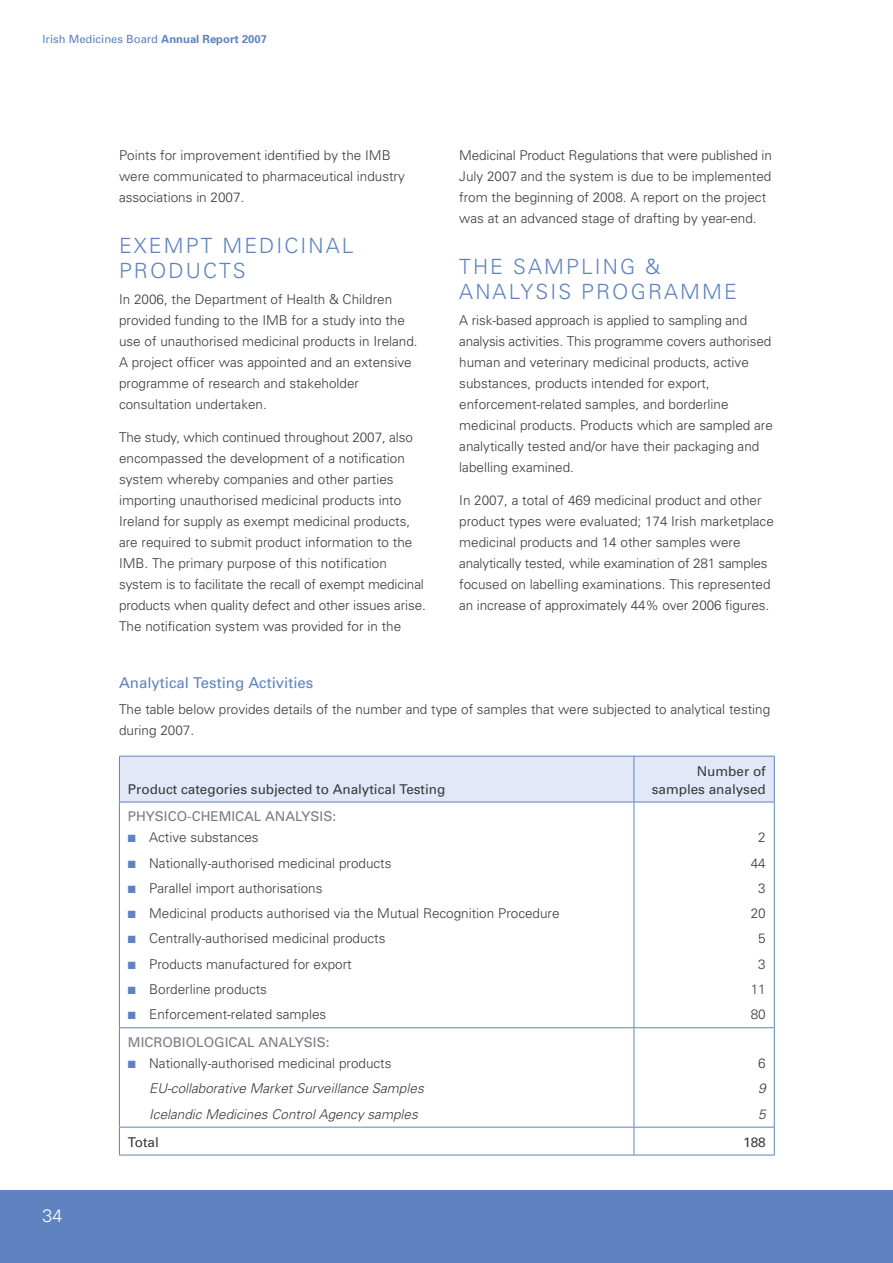
<style>
.page{position:relative;width:893px;height:1263px;background:#fff}
.page>*{position:absolute;margin:0;border:0;box-sizing:border-box;transform-origin:0 0}
.t1{font:300 21px/25.5px "Univers";letter-spacing:.1em;color:#5f83c1}
.t2{font:300 18px "Univers";color:#fff}
.t3{font:15px "Univers";color:#5f83c1}
.t4{font:300 13.5px/21px "Univers";color:#373a3b}
.t5{font:italic 300 13.5px/25.2px "Univers";color:#373a3b}
.t6{font:13.5px/18px "Univers";color:#373a3b;text-align:right}
.t7{font:13.5px "Univers";color:#787b7f}
.t8{font:11.25px "Univers";color:#5f83c1}
.s1{font-weight:700}
.s2{color:#5f83c1}
.s3{font-style:normal}
</style>
<div class="page">
<div style="left:0;top:1191px;width:893px;height:72px;background:#5f83c1"></div>
<div style="left:120px;top:757px;width:654px;height:45px;background:#e2e8f7"></div>
<hr style="left:119px;top:756px;width:515px;height:1px;background:#5f83c1">
<hr style="left:119px;top:756px;width:1px;height:46px;background:#5f83c1">
<hr style="left:634px;top:756px;width:141px;height:1px;background:#5f83c1">
<hr style="left:634px;top:756px;width:1px;height:46px;background:#5f83c1">
<hr style="left:774px;top:756px;width:1px;height:46px;background:#5f83c1">
<hr style="left:119px;top:802px;width:515px;height:1px;background:#5f83c1">
<hr style="left:119px;top:802px;width:1px;height:225px;background:#5f83c1">
<hr style="left:634px;top:802px;width:141px;height:1px;background:#5f83c1">
<hr style="left:634px;top:802px;width:1px;height:225px;background:#5f83c1">
<hr style="left:774px;top:802px;width:1px;height:225px;background:#5f83c1">
<hr style="left:119px;top:1027px;width:515px;height:1px;background:#5f83c1">
<hr style="left:119px;top:1028px;width:1px;height:99px;background:#5f83c1">
<hr style="left:634px;top:1027px;width:141px;height:1px;background:#5f83c1">
<hr style="left:634px;top:1028px;width:1px;height:99px;background:#5f83c1">
<hr style="left:774px;top:1028px;width:1px;height:99px;background:#5f83c1">
<hr style="left:119px;top:1127px;width:515px;height:1px;background:#5f83c1">
<svg style="left:119px;top:1127px;width:1px;height:28px"></svg>
<hr style="left:634px;top:1127px;width:141px;height:1px;background:#5f83c1">
<svg style="left:634px;top:1127px;width:1px;height:28px"></svg>
<svg style="left:774px;top:1127px;width:1px;height:28px"></svg>
<hr style="left:119px;top:1155px;width:515px;height:1px;background:#5f83c1">
<hr style="left:634px;top:1155px;width:141px;height:1px;background:#5f83c1">
<p class="t8" style="left:43px;top:32px;width:226px">Irish Medicines Board <span class="s1">Annual Report 2007</span></p>
<p class="t4" style="left:119px;top:144px;width:287px">Points for improvement identified by the IMB were communicated to pharmaceutical industry associations in 2007.</p>
<h1 class="t1" style="left:119px;top:232px;width:236px">EXEMPT MEDICINAL<br>PRODUCTS</h1>
<p class="t4" style="left:119px;top:288px;width:300px">In 2006, the Department of Health &amp; Children provided funding to the IMB for a study into the use of unauthorised medicinal products in Ireland.<br>A project officer was appointed and an extensive programme of research and stakeholder consultation undertaken.</p>
<p class="t4" style="left:119px;top:427px;width:308px">The study, which continued throughout 2007, also encompassed the development of a notification system whereby companies and other parties importing unauthorised medicinal products into Ireland for supply as exempt medicinal products, are required to submit product information to the IMB. The primary purpose of this notification system is to facilitate the recall of exempt medicinal products when quality defect and other issues arise.<br>The notification system was provided for in the</p>
<p class="t4" style="left:459px;top:144px;width:314px">Medicinal Product Regulations that were published in July 2007 and the system is due to be implemented from the beginning of 2008. A report on the project was at an advanced stage of drafting by year-end.</p>
<h1 class="t1" style="left:459px;top:253px;width:279px">THE SAMPLING &amp;<br>ANALYSIS PROGRAMME</h1>
<p class="t4" style="left:459px;top:309px;width:315px">A risk-based approach is applied to sampling and analysis activities. This programme covers authorised human and veterinary medicinal products, active substances, products intended for export, enforcement-related samples, and borderline medicinal products. Products which are sampled are analytically tested and/or have their packaging and labelling examined.</p>
<p class="t4" style="left:459px;top:490px;width:316px">In 2007, a total of 469 medicinal product and other product types were evaluated; 1 74 Irish marketplace medicinal products and 1 4 other samples were analytically tested, while examination of 281 samples focused on labelling examinations. This represented an increase of approximately 44% over 2006 figures.</p>
<p class="t3" style="left:119px;top:674px;width:196px">Analytical Testing Activities</p>
<p class="t4" style="left:119px;top:698px;width:653px">The table below provides details of the number and type of samples that were subjected to analytical testing during 2007.</p>
<p class="t6" style="left:128px;top:779px;width:319px">Product categories subjected to Analytical Testing</p>
<p class="t7" style="left:128px;top:808px;width:28px">Physico</p>
<p class="t7" style="left:187px;top:808px;width:33px">-chemic</p>
<p class="t7" style="left:244px;top:808px;width:60px">al Analysis</p>
<p class="t7" style="left:332px;top:808px;width:5px">:</p>
<p class="t4" style="left:128px;top:827px;width:132px"><span class="s2">■</span> Active substances</p>
<p class="t4" style="left:128px;top:852px;width:265px"><span class="s2">■</span> Nationally-authorised medicinal products</p>
<p class="t4" style="left:128px;top:877px;width:196px"><span class="s2">■</span> Parallel import authorisations</p>
<p class="t4" style="left:128px;top:902px;width:433px"><span class="s2">■</span> Medicinal products authorised via the Mutual Recognition Procedure</p>
<p class="t4" style="left:128px;top:928px;width:259px"><span class="s2">■</span> Centrally-authorised medicinal products</p>
<p class="t4" style="left:128px;top:953px;width:225px"><span class="s2">■</span> Products manufactured for export</p>
<p class="t4" style="left:128px;top:978px;width:141px"><span class="s2">■</span> Borderline products</p>
<p class="t4" style="left:128px;top:1003px;width:200px"><span class="s2">■</span> Enforcement-related samples</p>
<p class="t6" style="left:652px;top:761px;width:116px">Number of samples analysed</p>
<p class="t4" style="left:758px;top:827px;width:7px">2</p>
<p class="t4" style="left:751px;top:852px;width:17px">44</p>
<p class="t4" style="left:758px;top:877px;width:8px">3</p>
<p class="t4" style="left:751px;top:902px;width:17px">20</p>
<p class="t4" style="left:758px;top:928px;width:9px">5</p>
<p class="t4" style="left:758px;top:953px;width:8px">3</p>
<p class="t4" style="left:751px;top:978px;width:7px">11</p>
<p class="t4" style="left:751px;top:1003px;width:17px">80</p>
<p class="t7" style="left:128px;top:1034px;width:44px">Microbiolo</p>
<p class="t7" style="left:214px;top:1034px;width:83px">gical analysis</p>
<p class="t7" style="left:326px;top:1034px;width:5px">:</p>
<p class="t5" style="left:149px;top:1050px;width:276px;text-indent:-21px"><span class="s2">■</span> <span class="s3">Nationally-authorised medicinal products<br></span>EU-collaborative Market Surveillance Samples<br>Icelandic Medicines Control Agency samples</p>
<p class="t4" style="left:758px;top:1052px;width:9px">6</p>
<p class="t5" style="left:758px;top:1075px;width:9px">9<br>5</p>
<h2 class="t2" style="left:43px;top:1205px;width:22px">34</h2>
<p class="t6" style="left:128px;top:1132px;width:32px">Total</p>
<p class="t6" style="left:743px;top:1132px;width:24px">188</p>
</div>
